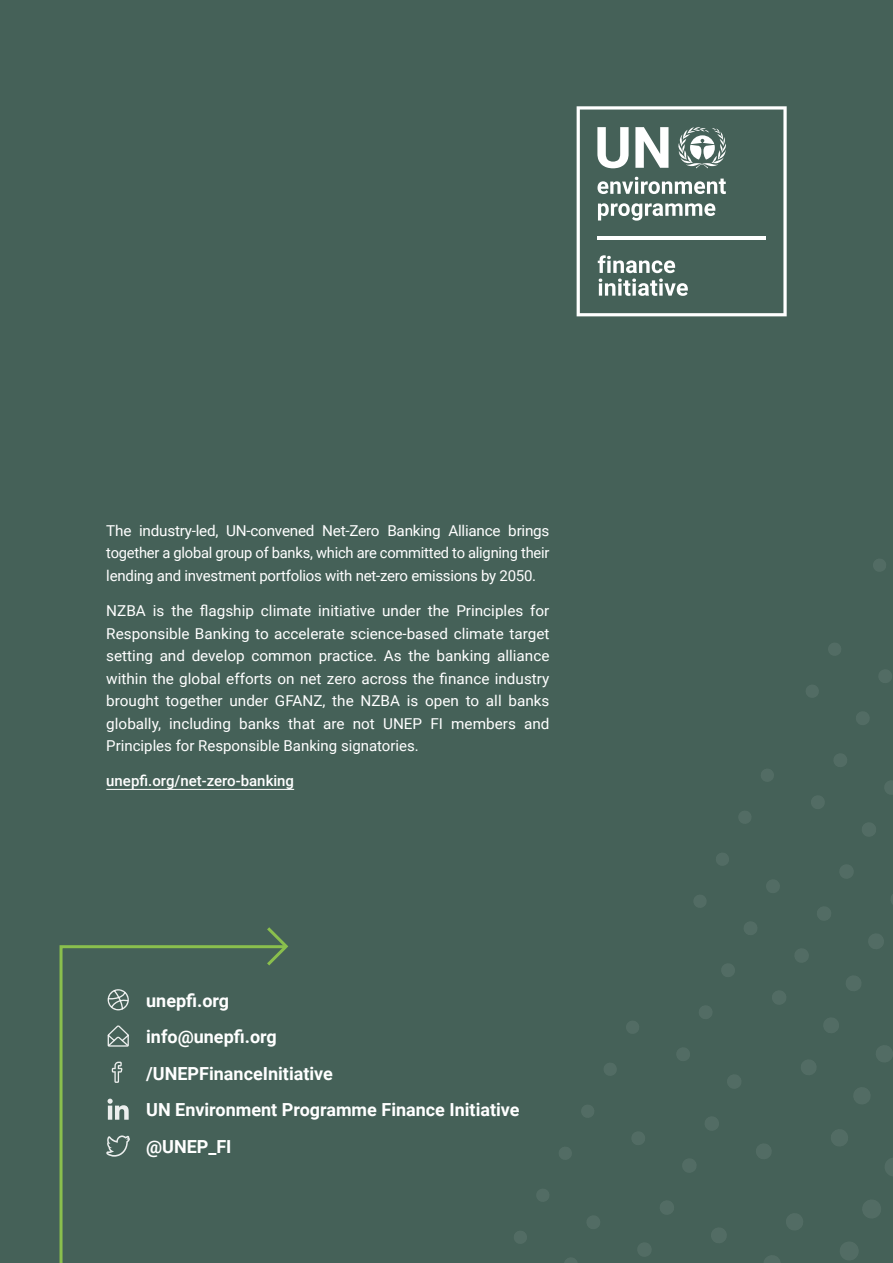
<style>
.page{position:relative;width:893px;height:1263px;background:#456158}
.page>*{position:absolute;margin:0;border:0;box-sizing:border-box;transform-origin:0 0}
.t1{font:700 18px/36.6px "Roboto";color:#fff}
.t2{font:15px/22.5px "Roboto";letter-spacing:-.01em;color:#fff;text-align:justify}
.t3{font:500 15px "Roboto";color:#fff}
</style>
<div class="page">
<svg style="left:626px;top:1021px;width:13px;height:13px"></svg>
<svg style="left:677px;top:1048px;width:13px;height:13px"></svg>
<svg style="left:727px;top:1075px;width:14px;height:14px"></svg>
<svg style="left:831px;top:1129px;width:17px;height:17px"></svg>
<svg style="left:885px;top:1158px;width:8px;height:18px"></svg>
<svg style="left:761px;top:769px;width:13px;height:13px"></svg>
<svg style="left:811px;top:796px;width:14px;height:13px"></svg>
<svg style="left:862px;top:823px;width:14px;height:13px"></svg>
<svg style="left:699px;top:1006px;width:13px;height:13px"></svg>
<svg style="left:801px;top:1060px;width:15px;height:15px"></svg>
<svg style="left:854px;top:1087px;width:16px;height:17px"></svg>
<svg style="left:569px;top:1258px;width:8px;height:5px"></svg>
<svg style="left:834px;top:754px;width:13px;height:13px"></svg>
<svg style="left:885px;top:781px;width:8px;height:13px"></svg>
<svg style="left:721px;top:964px;width:14px;height:13px"></svg>
<svg style="left:772px;top:991px;width:14px;height:14px"></svg>
<svg style="left:824px;top:1018px;width:15px;height:15px"></svg>
<svg style="left:876px;top:1045px;width:17px;height:17px"></svg>
<svg style="left:587px;top:1216px;width:13px;height:13px"></svg>
<svg style="left:638px;top:1243px;width:13px;height:14px"></svg>
<svg style="left:806px;top:685px;width:13px;height:13px"></svg>
<svg style="left:856px;top:712px;width:13px;height:13px"></svg>
<svg style="left:694px;top:895px;width:12px;height:13px"></svg>
<svg style="left:744px;top:922px;width:13px;height:13px"></svg>
<svg style="left:795px;top:949px;width:14px;height:13px"></svg>
<svg style="left:846px;top:976px;width:15px;height:15px"></svg>
<svg style="left:569px;top:1148px;width:3px;height:10px"></svg>
<svg style="left:660px;top:1201px;width:14px;height:14px"></svg>
<svg style="left:711px;top:1228px;width:16px;height:15px"></svg>
<svg style="left:764px;top:1255px;width:16px;height:8px"></svg>
<svg style="left:828px;top:643px;width:13px;height:13px"></svg>
<svg style="left:879px;top:670px;width:13px;height:13px"></svg>
<svg style="left:716px;top:853px;width:13px;height:13px"></svg>
<svg style="left:766px;top:880px;width:14px;height:13px"></svg>
<svg style="left:817px;top:907px;width:14px;height:13px"></svg>
<svg style="left:868px;top:934px;width:16px;height:15px"></svg>
<svg style="left:581px;top:1105px;width:13px;height:13px"></svg>
<svg style="left:632px;top:1132px;width:13px;height:13px"></svg>
<svg style="left:682px;top:1159px;width:14px;height:14px"></svg>
<svg style="left:786px;top:1213px;width:17px;height:17px"></svg>
<svg style="left:840px;top:1242px;width:18px;height:18px"></svg>
<svg style="left:739px;top:811px;width:12px;height:13px"></svg>
<svg style="left:840px;top:865px;width:13px;height:13px"></svg>
<svg style="left:891px;top:894px;width:2px;height:10px"></svg>
<svg style="left:604px;top:1063px;width:12px;height:13px"></svg>
<svg style="left:705px;top:1117px;width:14px;height:14px"></svg>
<svg style="left:756px;top:1144px;width:15px;height:15px"></svg>
<svg style="left:862px;top:1200px;width:19px;height:18px"></svg>
<svg style="left:873px;top:559px;width:13px;height:12px"></svg>
<hr style="left:106px;top:789px;width:188px;height:1px;background:#fff">
<svg style="left:577px;top:106px;width:210px;height:210px"></svg>
<svg style="left:267px;top:927px;width:19px;height:17px"></svg>
<svg style="left:59px;top:944px;width:510px;height:319px"></svg>
<p class="t2" style="left:106px;top:519px;width:445px">The industry-led, UN-convened Net-Zero Banking Alliance brings together a global group of banks, which are committed to aligning their lending and investment portfolios with net-zero emissions by 2050.</p>
<p class="t2" style="left:106px;top:599px;width:445px">NZBA is the flagship climate initiative under the Principles for Responsible Banking to accelerate science-based climate target setting and develop common practice. As the banking alliance within the global efforts on net zero across the finance industry brought together under GFANZ, the NZBA is open to all banks globally, including banks that are not UNEP FI members and Principles for Responsible Banking signatories.</p>
<p class="t3" style="left:106px;top:770px;width:189px">unepfi.org/net-zero-banking</p>
<p class="t1" style="left:146px;top:981px;width:188px">unepfi.org info@unepfi.org /UNEPFinanceInitiative</p>
<p class="t1" style="left:146px;top:1091px;width:375px">UN Environment Programme Finance Initiative</p>
<p class="t1" style="left:146px;top:1127px;width:87px">@UNEP_FI</p>
</div>
